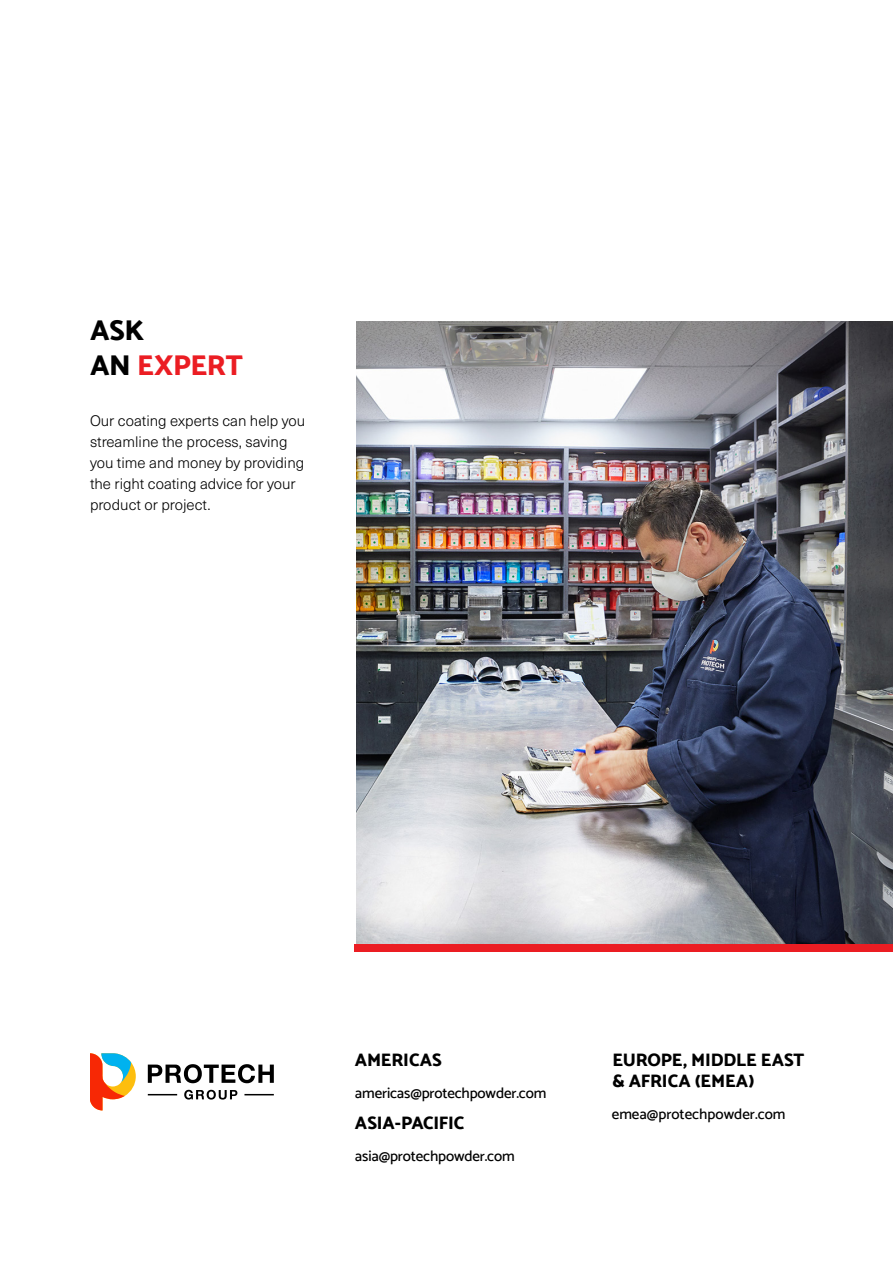
<style>
.page{position:relative;width:893px;height:1263px;background:#fff}
.page>*{position:absolute;margin:0;border:0;box-sizing:border-box;transform-origin:0 0}
.TITRE-back_cover{font:800 28.5px "Catamaran";letter-spacing:-.015em;color:#eb1d23}
.TITRE-back_cover-2{font:800 28.5px "Catamaran";color:#000}
.t1{font:800 18px/21px "Catamaran";letter-spacing:-.01em;color:#000}
.Paragraph{font:300 15px/21px "Neue Haas Unica";color:#000}
.t2{font:500 15px "Catamaran";letter-spacing:-.01em;color:#000}
.s1{color:#000}
</style>
<div class="page">
<img style="left:356px;top:321px;width:537px;height:623px">
<div style="left:355px;top:944px;width:538px;height:8px;background:#eb1d23"></div>
<svg style="left:90px;top:1053px;width:46px;height:57px"></svg>
<svg style="left:148px;top:1064px;width:126px;height:19px"></svg>
<svg style="left:184px;top:1090px;width:53px;height:9px"></svg>
<svg style="left:148px;top:1094px;width:29px;height:1px"></svg>
<hr style="left:244px;top:1094px;width:30px;height:1px;background:#000">
<p class="TITRE-back_cover-2" style="left:90px;top:313px;width:56px">ASK</p>
<p class="TITRE-back_cover" style="left:90px;top:349px;width:154px"><span class="s1">AN</span> EXPERT</p>
<p class="Paragraph" style="left:90px;top:409px;width:217px">Our coating experts can help you streamline the process, saving you time and money by providing the right coating advice for your product or project.</p>
<p class="t1" style="left:355px;top:1049px;width:88px">AMERICAS</p>
<p class="t2" style="left:355px;top:1084px;width:193px">americas@protechpowder.com</p>
<p class="t1" style="left:355px;top:1112px;width:111px">ASIA-PACIFIC</p>
<p class="t2" style="left:355px;top:1147px;width:161px">asia@protechpowder.com</p>
<p class="t1" style="left:612px;top:1049px;width:194px">EUROPE, MIDDLE EAST &amp; AFRICA (EMEA)</p>
<p class="t2" style="left:612px;top:1105px;width:175px">emea@protechpowder.com</p>
</div>
